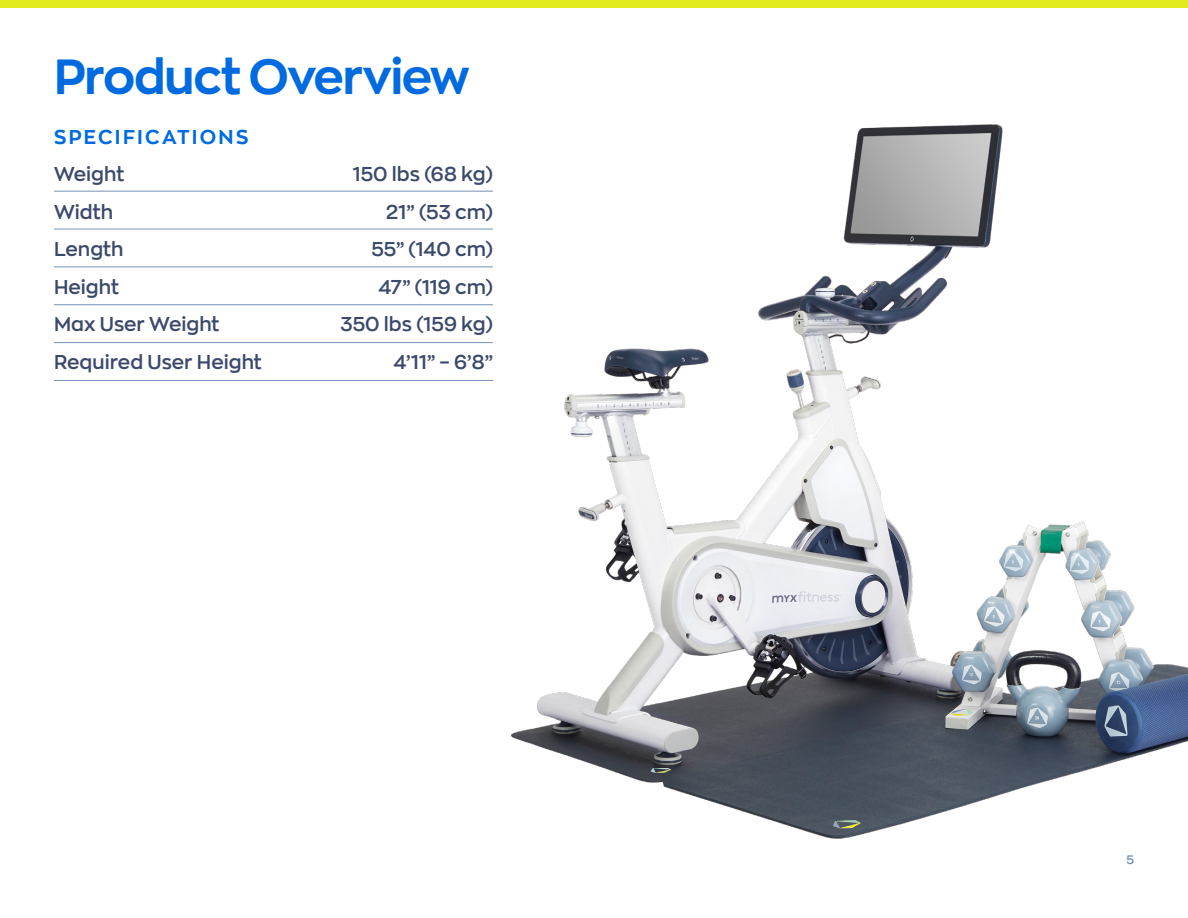
<style>
.page{position:relative;width:1188px;height:918px;background:#fff}
.page>*{position:absolute;margin:0;border:0;box-sizing:border-box;transform-origin:0 0}
.t1{font:700 48px "Zona Pro";letter-spacing:-.03em;color:#006be0}
.t2{font:600 19.5px "Zona Pro";color:#3b4a6b}
.t3{font:700 19.5px "Zona Pro";letter-spacing:.115em;color:#006be0}
.t4{font:600 12px "Zona Pro";color:#7591b5}
</style>
<div class="page">
<div style="left:0;top:0;width:1188px;height:8px;background:#e3eb1f"></div>
<img style="left:511px;top:124px;width:677px;height:715px">
<hr style="left:54px;top:191px;width:439px;height:1px;background:#7591b5">
<hr style="left:54px;top:229px;width:439px;height:1px;background:#7591b5">
<hr style="left:54px;top:267px;width:439px;height:1px;background:#7591b5">
<hr style="left:54px;top:304px;width:439px;height:1px;background:#7591b5">
<hr style="left:54px;top:342px;width:439px;height:1px;background:#7591b5">
<hr style="left:54px;top:380px;width:439px;height:1px;background:#7591b5">
<h1 class="t1" style="left:54px;top:44px;width:417px">Product Overview</h1>
<p class="t3" style="left:54px;top:124px;width:196px">SPECIFICATIONS</p>
<p class="t2" style="left:54px;top:162px;width:72px">Weight</p>
<p class="t2" style="left:353px;top:162px;width:142px">150 lbs (68 kg)</p>
<p class="t2" style="left:54px;top:199px;width:61px">Width</p>
<p class="t2" style="left:386px;top:199px;width:108px">21” (53 cm)</p>
<p class="t2" style="left:54px;top:237px;width:71px">Length</p>
<p class="t2" style="left:371px;top:237px;width:123px">55” (140 cm)</p>
<p class="t2" style="left:54px;top:274px;width:66px">Height</p>
<p class="t2" style="left:379px;top:274px;width:116px">47” (119 cm)</p>
<p class="t2" style="left:54px;top:312px;width:167px">Max User Weight</p>
<p class="t2" style="left:340px;top:312px;width:154px">350 lbs (159 kg)</p>
<p class="t2" style="left:54px;top:349px;width:209px">Required User Height</p>
<p class="t2" style="left:394px;top:349px;width:101px">4’11” – 6’8”</p>
<p class="t4" style="left:1126px;top:852px;width:9px">5</p>
</div>
